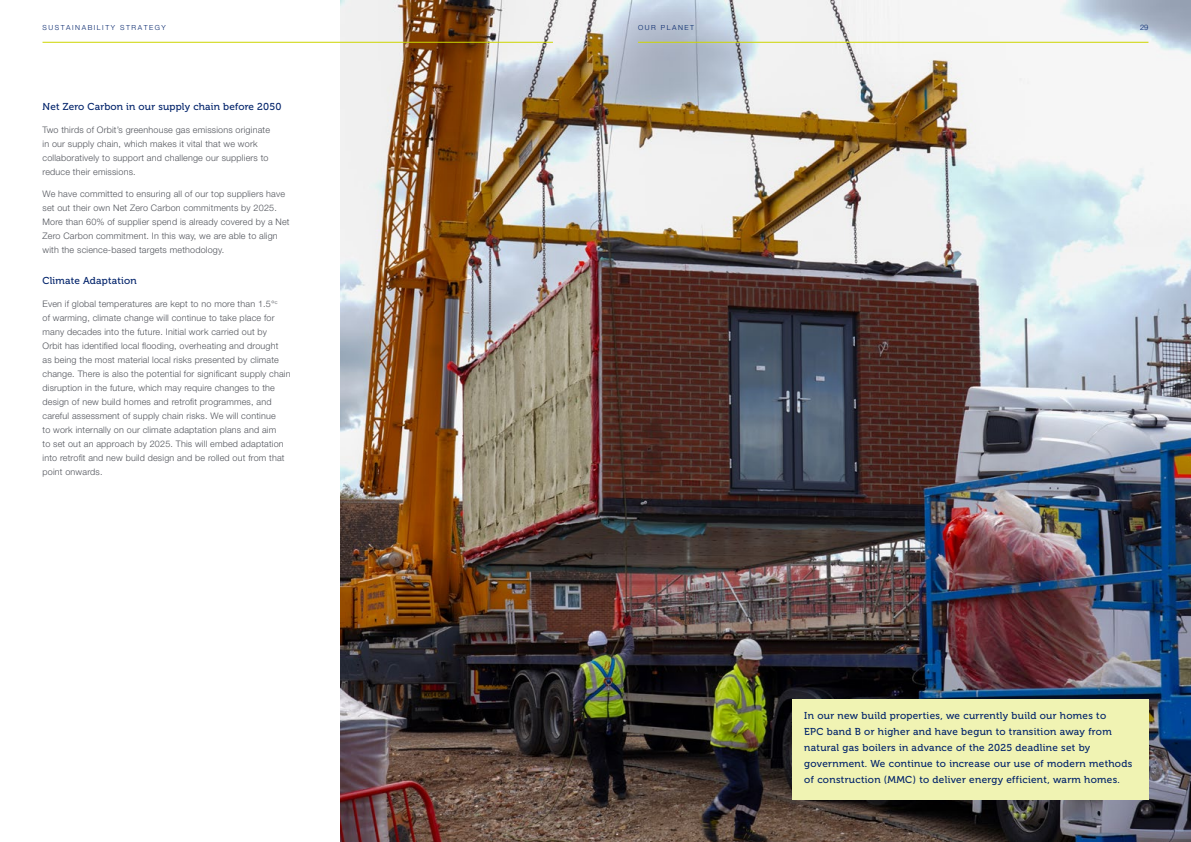
<style>
.page{position:relative;width:1191px;height:842px;background:#fff}
.page>*{position:absolute;margin:0;border:0;box-sizing:border-box;transform-origin:0 0}
.t1{font:10px/16px "Museo 500";letter-spacing:.03em;color:#00226a}
.t2{font:300 9px/14px "Helvetica Neue LT Std";letter-spacing:.02em;color:#50535a}
.t3{font:300 7.5px "Helvetica Neue LT Std";color:#00226a}
.t4{font:300 7px "Helvetica Neue LT Std";letter-spacing:.22em;color:#00226a}
</style>
<div class="page">
<img style="left:340px;top:0;width:851px;height:842px">
<hr style="left:638px;top:42px;width:510px;height:1px;background:#cdd500">
<hr style="left:43px;top:42px;width:510px;height:1px;background:#cdd500">
<div style="left:791px;top:699px;width:357px;height:100px;background:#f0f3b3"></div>
<p class="t4" style="left:43px;top:23px;width:125px">SUSTAINABILITY STRATEGY</p>
<p class="t4" style="left:638px;top:23px;width:58px">OUR PLANET</p>
<p class="t3" style="left:1140px;top:23px;width:10px">29</p>
<p class="t1" style="left:43px;top:99px;width:240px">Net Zero Carbon in our supply chain before 2050</p>
<p class="t2" style="left:43px;top:122px;width:229px">Two thirds of Orbit’s greenhouse gas emissions originate in our supply chain, which makes it vital that we work collaboratively to support and challenge our suppliers to reduce their emissions.</p>
<p class="t2" style="left:43px;top:187px;width:249px">We have committed to ensuring all of our top suppliers have set out their own Net Zero Carbon commitments by 2025.<br>More than 60% of supplier spend is already covered by a Net Zero Carbon commitment. In this way, we are able to align with the science-based targets methodology.</p>
<p class="t1" style="left:43px;top:273px;width:96px">Climate Adaptation</p>
<p class="t2" style="left:43px;top:296px;width:250px">Even if global temperatures are kept to no more than 1.5°<sup>c<br></sup>of warming, climate change will continue to take place for many decades into the future. Initial work carried out by<br>Orbit has identified local flooding, overheating and drought<br>as being the most material local risks presented by climate change. There is also the potential for significant supply chain disruption in the future, which may require changes to the design of new build homes and retrofit programmes, and careful assessment of supply chain risks. We will continue<br>to work internally on our climate adaptation plans and aim<br>to set out an approach by 2025. This will embed adaptation into retrofit and new build design and be rolled out from that point onwards.</p>
<p class="t1" style="left:804px;top:708px;width:329px">In our new build properties, we currently build our homes to<br>EPC band B or higher and have begun to transition away from natural gas boilers in advance of the 2025 deadline set by government. We continue to increase our use of modern methods of construction (MMC) to deliver energy efficient, warm homes.</p>
</div>
